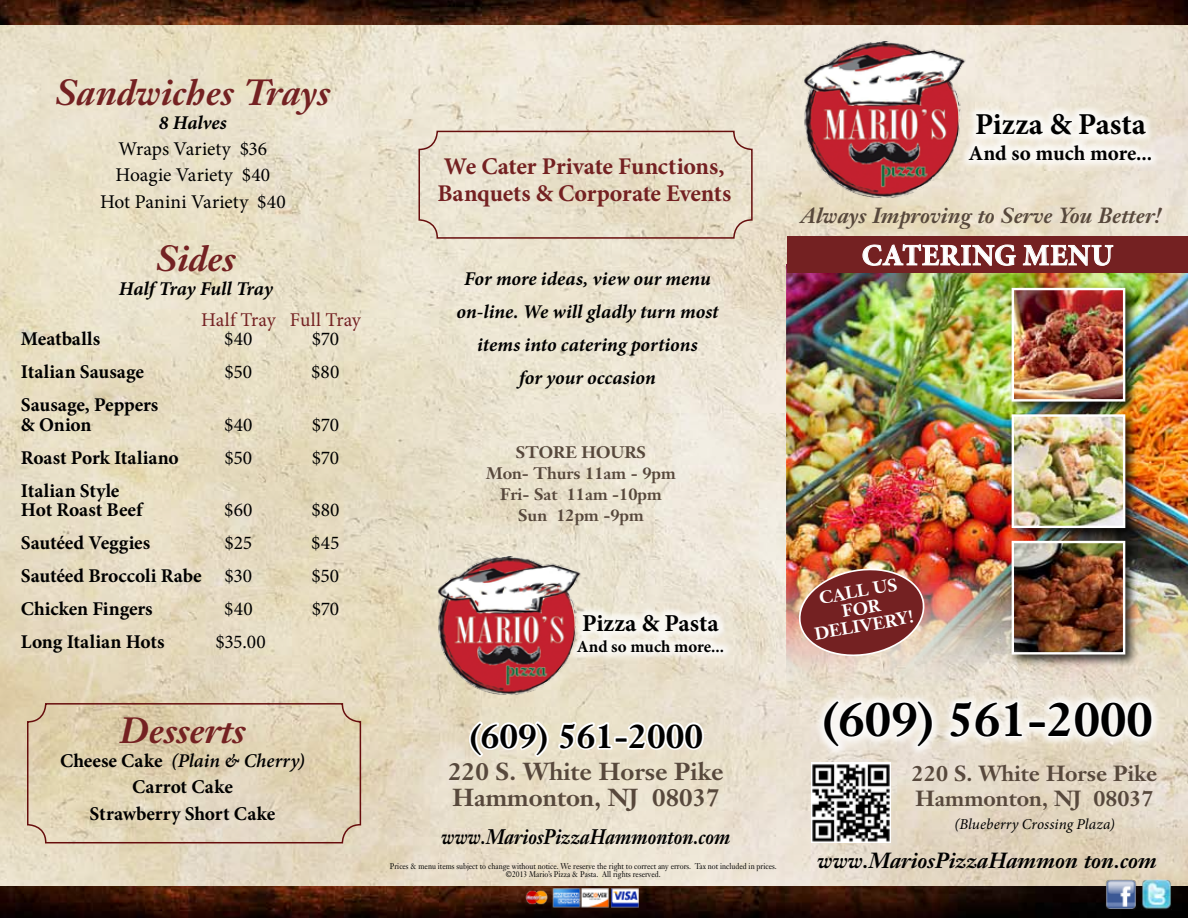
<style>
.page{position:relative;width:1188px;height:918px;background:#fff}
.page>*{position:absolute;margin:0;border:0;box-sizing:border-box;transform-origin:0 0}
.t1{font:700 47.55px "Janson Text";color:#000}
.t2{font:italic 700 36px "Janson Text";color:#742122}
.t3{font:700 33.6px "Janson Text";color:#000}
.t4{font:700 30.45px "Minion Pro";color:#000}
.t5{font:700 30px "Minion Pro";letter-spacing:.015em;color:#fff}
.t6{font:700 24.3px/26.1px "Janson Text";color:#57483c}
.t7{font:700 24.3px "Minion Pro";color:#000}
.t8{font:700 24px/27px "Minion Pro";letter-spacing:-.015em;color:#742122}
.t9{font:700 21.6px/25.3px "Janson Text";color:#57483c}
.t10{font:italic 700 21.6px "Janson Text";color:#57483c}
.t11{font:italic 700 21.6px "Janson Text";color:#000}
.t12{font:700 21.15px "Minion Pro";color:#000}
.t13{font:italic 700 20.85px "Janson Text";color:#000;scale:.9 1}
.t14{font:700 19.5px/26.2px "Minion Pro";color:#000}
.t15{font:italic 700 19.5px/33px "Minion Pro";color:#000;text-align:center}
.t16{font:19.5px/26.2px "Minion Pro";color:#000;text-align:center}
.t17{font:19.5px "Minion Pro";color:#742122}
.t18{font:700 17.25px/17.2px "Janson Text";color:#fff;text-align:center}
.t19{font:700 16.95px "Minion Pro";color:#000}
.t20{font:700 16.5px/21px "Janson Text";color:#57483c;text-align:center}
.t21{font:italic 15.15px "Minion Pro";letter-spacing:.005em;color:#000}
.t22{font:8.1px/8.1px "Janson Text";color:#000;text-align:center;scale:.9 1}
.s1{font-weight:400}
.s2{font-weight:600;font-style:italic}
</style>
<div class="page">
<img style="left:0;top:25px;width:1188px;height:862px">
<img style="left:0;top:0;width:1188px;height:25px">
<img style="left:0;top:887px;width:1188px;height:31px">
<img style="left:787px;top:273px;width:401px;height:430px">
<img style="left:524px;top:889px;width:115px;height:18px">
<div style="left:814px;top:691px;width:348px;height:67px;background:#fff;opacity:.75"></div>
<svg style="left:822px;top:699px;width:112px;height:50px"></svg>
<svg style="left:949px;top:700px;width:75px;height:39px"></svg>
<div style="left:1028px;top:721px;width:18px;height:7px;border:2px solid #fff"></div>
<svg style="left:1046px;top:701px;width:108px;height:38px"></svg>
<svg style="left:467px;top:718px;width:147px;height:42px"></svg>
<div style="left:614px;top:736px;width:15px;height:7px;border:4px solid #fff"></div>
<svg style="left:624px;top:720px;width:82px;height:32px"></svg>
<img style="left:796px;top:565px;width:131px;height:95px">
<div style="left:959px;top:104px;width:202px;height:65px;background:#fff;opacity:.75"></div>
<div style="left:1008px;top:284px;width:130px;height:131px;background:#000;opacity:.75"></div>
<img style="left:1015px;top:291px;width:107px;height:108px">
<div style="left:1012px;top:288px;width:113px;height:114px;border:2px solid #fff"></div>
<div style="left:1008px;top:411px;width:130px;height:130px;background:#000;opacity:.75"></div>
<img style="left:1015px;top:417px;width:107px;height:108px">
<div style="left:1012px;top:414px;width:113px;height:114px;border:2px solid #fff"></div>
<div style="left:1008px;top:537px;width:130px;height:130px;background:#000;opacity:.75"></div>
<img style="left:1015px;top:544px;width:107px;height:108px">
<div style="left:1012px;top:541px;width:113px;height:114px;border:2px solid #fff"></div>
<img style="left:811px;top:762px;width:80px;height:81px">
<div style="left:787px;top:236px;width:401px;height:37px;background:#742122"></div>
<svg style="left:862px;top:244px;width:154px;height:22px"></svg>
<svg style="left:1023px;top:202px;width:90px;height:64px"></svg>
<img style="left:802px;top:41px;width:167px;height:156px">
<div style="left:568px;top:605px;width:165px;height:56px;background:#fff;opacity:.75"></div>
<img style="left:436px;top:556px;width:148px;height:139px">
<div style="left:27px;top:703px;width:334px;height:140px;border:2px solid #670d0d;border-radius:18px"></div>
<div style="left:418px;top:131px;width:335px;height:108px;border:2px solid #670d0d;border-radius:18px"></div>
<img style="left:1106px;top:879px;width:30px;height:30px">
<img style="left:1141px;top:879px;width:31px;height:30px">
<h2 class="t2" style="left:56px;top:69px;width:276px">Sandwiches Trays</h2>
<p class="t15" style="left:159px;top:106px;width:69px">8 Halves</p>
<p class="t16" style="left:100px;top:136px;width:187px">Wraps Variety $36<br>Hoagie Variety $40<br>Hot Panini Variety $40</p>
<h2 class="t2" style="left:156px;top:235px;width:81px">Sides</h2>
<p class="t15" style="left:119px;top:272px;width:155px">Half Tray Full Tray</p>
<p class="t17" style="left:201px;top:307px;width:161px">Half Tray Full Tray</p>
<p class="t14" style="left:21px;top:326px;width:81px">Meatballs</p>
<p class="t16" style="left:224px;top:326px;width:30px">$40</p>
<p class="t16" style="left:312px;top:326px;width:29px">$70</p>
<p class="t14" style="left:21px;top:359px;width:124px">Italian Sausage</p>
<p class="t16" style="left:225px;top:359px;width:29px">$50</p>
<p class="t16" style="left:311px;top:359px;width:30px">$80</p>
<p class="t14" style="left:21px;top:395px;width:139px;line-height:19.5px">Sausage, Peppers &amp; Onion</p>
<p class="t16" style="left:224px;top:412px;width:30px">$40</p>
<p class="t16" style="left:312px;top:412px;width:29px">$70</p>
<p class="t14" style="left:21px;top:444px;width:159px">Roast Pork Italiano</p>
<p class="t16" style="left:225px;top:445px;width:29px">$50</p>
<p class="t16" style="left:312px;top:445px;width:29px">$70</p>
<p class="t14" style="left:21px;top:481px;width:123px;line-height:19.5px">Italian Style<br>Hot Roast Beef</p>
<p class="t16" style="left:224px;top:497px;width:30px">$60</p>
<p class="t16" style="left:311px;top:497px;width:30px">$80</p>
<p class="t14" style="left:21px;top:530px;width:131px">Sautéed Veggies</p>
<p class="t16" style="left:225px;top:530px;width:29px">$25</p>
<p class="t16" style="left:311px;top:530px;width:30px">$45</p>
<p class="t14" style="left:21px;top:563px;width:233px">Sautéed Broccoli Rabe <span class="s1">$30</span></p>
<p class="t16" style="left:312px;top:563px;width:29px">$50</p>
<p class="t14" style="left:21px;top:596px;width:133px">Chicken Fingers</p>
<p class="t16" style="left:224px;top:596px;width:30px">$40</p>
<p class="t16" style="left:312px;top:596px;width:29px">$70</p>
<p class="t14" style="left:21px;top:629px;width:145px">Long Italian Hots</p>
<p class="t16" style="left:215px;top:629px;width:52px">$35.00</p>
<h2 class="t2" style="left:120px;top:707px;width:127px">Desserts</h2>
<p class="t14" style="left:60px;top:748px;width:246px;text-align:center">Cheese Cake <span class="s2">(Plain &amp; Cherry)<br></span>Carrot Cake<br>Strawberry Short Cake</p>
<p class="t8" style="left:437px;top:153px;width:295px">We Cater Private Functions,<br>Banquets &amp; Corporate Events</p>
<p class="t15" style="left:457px;top:262px;width:264px">For more ideas, view our menu on-line. We will gladly turn most items into catering portions<br>for your occasion</p>
<p class="t20" style="left:486px;top:442px;width:191px">STORE HOURS<br>Mon- Thurs 11am - 9pm<br>Fri- Sat 11am -10pm<br>Sun 12pm -9pm</p>
<p class="t7" style="left:582px;top:606px;width:138px">Pizza &amp; Pasta</p>
<p class="t19" style="left:577px;top:634px;width:149px">And so much more...</p>
<h3 class="t3" style="left:469px;top:714px;width:235px">(609) 561-2000</h3>
<p class="t6" style="left:448px;top:758px;width:277px">220 S. White Horse Pike<br>Hammonton, NJ 08037</p>
<p class="t13" style="left:442px;top:823px;width:323px">www.MariosPizzaHammonton.com</p>
<p class="t22" style="left:390px;top:862px;width:431px">Prices &amp; menu items subject to change without notice. We reserve the right to correct any errors. Tax not included in prices. ©2013 Mario’s Pizza &amp; Pasta. All rights reserved.</p>
<h3 class="t4" style="left:975px;top:103px;width:172px">Pizza &amp; Pasta</h3>
<p class="t12" style="left:969px;top:138px;width:185px">And so much more...</p>
<p class="t10" style="left:800px;top:201px;width:363px">Always Improving to Serve You Better!</p>
<h3 class="t5" style="left:862px;top:234px;width:253px">Catering MENU</h3>
<p class="t18" style="left:807px;top:591px;width:102px;rotate:-10deg">CALL US<br>FOR<br>DELIVERY!</p>
<h1 class="t1" style="left:822px;top:689px;width:333px">(609) 561-2000</h1>
<p class="t9" style="left:912px;top:760px;width:247px">220 S. White Horse Pike<br>Hammonton, NJ 08037</p>
<p class="t21" style="left:954px;top:814px;width:162px">(Blueberry Crossing Plaza)</p>
<p class="t11" style="left:818px;top:847px;width:341px">www.MariosPizzaHammon ton.com</p>
</div>
